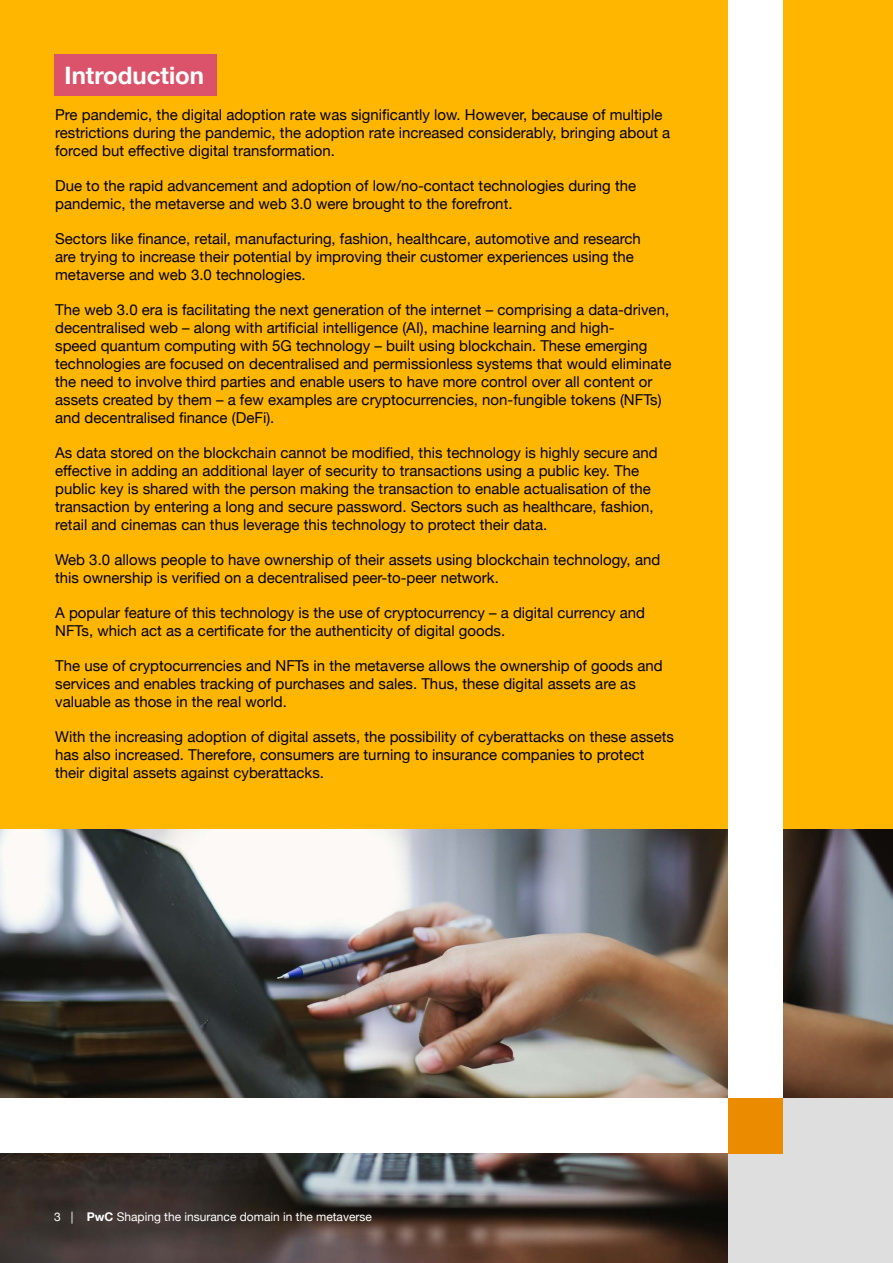
<style>
.page{position:relative;width:893px;height:1263px;background:#fff}
.page>*{position:absolute;margin:0;border:0;box-sizing:border-box;transform-origin:0 0}
.t1{font:700 24px "Helvetica Neue";color:#fff}
.t2{font:15px/18px "Helvetica Neue";color:#000}
.t3{font:12px "Helvetica Neue";color:#fff}
.s1{font-weight:700}
</style>
<div class="page">
<div style="left:0;top:0;width:893px;height:846px;background:#ffb600"></div>
<div style="left:54px;top:54px;width:163px;height:41px;background:#db536a"></div>
<img style="left:0;top:829px;width:893px;height:434px">
<div style="left:728px;top:1098px;width:165px;height:165px;background:#dedede"></div>
<div style="left:728px;top:0;width:54px;height:1152px;background:#fff"></div>
<div style="left:0;top:1098px;width:782px;height:54px;background:#fff"></div>
<div style="left:728px;top:1098px;width:54px;height:56px;background:#eb8c00"></div>
<h1 class="t1" style="left:65px;top:56px;width:141px">Introduction</h1>
<p class="t2" style="left:55px;top:107px;width:617px">Pre pandemic, the digital adoption rate was significantly low. However, because of multiple restrictions during the pandemic, the adoption rate increased considerably, bringing about a forced but effective digital transformation.</p>
<p class="t2" style="left:55px;top:178px;width:582px">Due to the rapid advancement and adoption of low/no-contact technologies during the pandemic, the metaverse and web 3.0 were brought to the forefront.</p>
<p class="t2" style="left:55px;top:231px;width:587px">Sectors like finance, retail, manufacturing, fashion, healthcare, automotive and research are trying to increase their potential by improving their customer experiences using the metaverse and web 3.0 technologies.</p>
<p class="t2" style="left:55px;top:302px;width:618px">The web 3.0 era is facilitating the next generation of the internet – comprising a data-driven, decentralised web – along with artificial intelligence (AI), machine learning and high-<br>speed quantum computing with 5G technology – built using blockchain. These emerging technologies are focused on decentralised and permissionless systems that would eliminate the need to involve third parties and enable users to have more control over all content or assets created by them – a few examples are cryptocurrencies, non-fungible tokens (NFTs) and decentralised finance (DeFi).</p>
<p class="t2" style="left:55px;top:445px;width:604px">As data stored on the blockchain cannot be modified, this technology is highly secure and effective in adding an additional layer of security to transactions using a public key. The public key is shared with the person making the transaction to enable actualisation of the transaction by entering a long and secure password. Sectors such as healthcare, fashion, retail and cinemas can thus leverage this technology to protect their data.</p>
<p class="t2" style="left:55px;top:552px;width:607px">Web 3.0 allows people to have ownership of their assets using blockchain technology, and this ownership is verified on a decentralised peer-to-peer network.</p>
<p class="t2" style="left:55px;top:605px;width:591px">A popular feature of this technology is the use of cryptocurrency – a digital currency and<br>NFTs, which act as a certificate for the authenticity of digital goods.</p>
<p class="t2" style="left:55px;top:658px;width:609px">The use of cryptocurrencies and NFTs in the metaverse allows the ownership of goods and services and enables tracking of purchases and sales. Thus, these digital assets are as valuable as those in the real world.</p>
<p class="t2" style="left:55px;top:729px;width:620px">With the increasing adoption of digital assets, the possibility of cyberattacks on these assets has also increased. Therefore, consumers are turning to insurance companies to protect their digital assets against cyberattacks.</p>
<p class="t3" style="left:54px;top:1208px;width:319px">3 | <span class="s1">PwC</span> Shaping the insurance domain in the metaverse</p>
</div>
